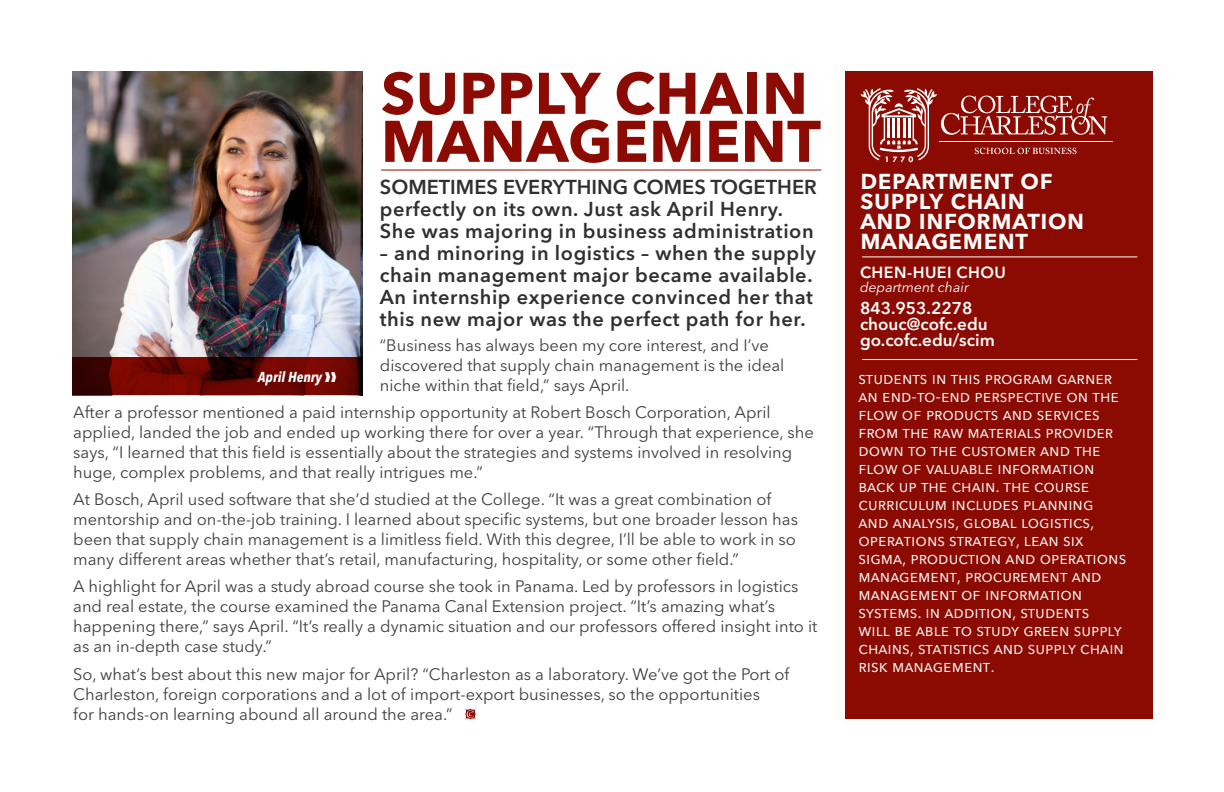
<style>
.page{position:relative;width:1224px;height:792px;background:#fff}
.page>*{position:absolute;margin:0;border:0;box-sizing:border-box;transform-origin:0 0}
.Sub_Subheads{font:700 58px/48px "Avenir Next LT Pro";letter-spacing:.01em;color:#8b0a02}
.Sub_Subheads-2{font:600 28px/20px "Avenir Next LT Pro";color:#fff}
.Intro_Paragraph{font:600 20px/22px "Avenir Next LT Pro";letter-spacing:.03em;color:#312f30}
.Intro_Paragraph-2{font:600 20px/22px "Avenir Next LT Pro";color:#312f30}
.Intro_Paragraph-3{font:17px/18px "Avenir Next LT Pro";color:#fff}
.Sub_Subheads-3{font:600 17px/16px "Avenir Next LT Pro";color:#fff}
.t1{font:16.4px/20px "Avenir Next LT Pro";color:#3e3e3f}
.Sub_Subheads-4{font:600 16px "Avenir Next LT Pro";letter-spacing:.03em;color:#fff}
.t2{font:italic 700 condensed 14.2px "Avenir Next LT Pro";color:#fff}
.Sub_Subheads-5{font:italic 14px "Avenir Next LT Pro";color:#fff}
</style>
<div class="page">
<div style="left:846px;top:71px;width:307px;height:648px;background:#8b0a02"></div>
<hr style="left:862px;top:359px;width:275px;height:1px;background:#fff">
<hr style="left:862px;top:257px;width:275px;height:1px;background:#fff">
<hr style="left:381px;top:170px;width:440px;height:1px;background:#8b0a02">
<img style="left:72px;top:71px;width:291px;height:287px">
<svg style="left:72px;top:358px;width:291px;height:37px;background:#5e0600"></svg>
<hr style="left:939px;top:141px;width:173px;height:1px;background:#fff">
<svg style="left:860px;top:88px;width:247px;height:74px"></svg>
<svg style="left:465px;top:709px;width:11px;height:11px"></svg>
<p class="Sub_Subheads" style="left:381px;top:69px;width:441px">SUPPLY CHAIN<br>MANAGEMENT</p>
<p class="Intro_Paragraph-2" style="left:380px;top:176px;width:438px">SOMETIMES EVERYTHING COMES TOGETHER perfectly on its own. Just ask April Henry.<br>She was majoring in business administration</p>
<p class="Intro_Paragraph" style="left:380px;top:242px;width:438px">– and minoring in logistics – when the supply chain management major became available.<br>An internship experience convinced her that this new major was the perfect path for her.</p>
<p class="t1" style="left:380px;top:335px;width:406px">“Business has always been my core interest, and I’ve discovered that supply chain management is the ideal niche within that field,” says April.</p>
<p class="t1" style="left:73px;top:402px;width:742px">After a professor mentioned a paid internship opportunity at Robert Bosch Corporation, April applied, landed the job and ended up working there for over a year. “Through that experience, she says, “I learned that this field is essentially about the strategies and systems involved in resolving huge, complex problems, and that really intrigues me.”</p>
<p class="t1" style="left:73px;top:489px;width:726px">At Bosch, April used software that she’d studied at the College. “It was a great combination of mentorship and on-the-job training. I learned about specific systems, but one broader lesson has been that supply chain management is a limitless field. With this degree, I’ll be able to work in so many different areas whether that’s retail, manufacturing, hospitality, or some other field.”</p>
<p class="t1" style="left:73px;top:577px;width:746px">A highlight for April was a study abroad course she took in Panama. Led by professors in logistics and real estate, the course examined the Panama Canal Extension project. “It’s amazing what’s happening there,” says April. “It’s really a dynamic situation and our professors offered insight into it as an in-depth case study.”</p>
<p class="t1" style="left:73px;top:664px;width:718px">So, what’s best about this new major for April? “Charleston as a laboratory. We’ve got the Port of<br>Charleston, foreign corporations and a lot of import-export businesses, so the opportunities<br>for hands-on learning abound all around the area.”</p>
<p class="t2" style="left:258px;top:368px;width:80px">April Henry ❱❱</p>
<p class="Sub_Subheads-2" style="left:860px;top:169px;width:226px">department of supply chain<br>and information management</p>
<p class="Sub_Subheads-4" style="left:860px;top:263px;width:148px">CHEN-HUEI CHOU</p>
<p class="Sub_Subheads-5" style="left:860px;top:279px;width:110px">department chair</p>
<p class="Sub_Subheads-3" style="left:860px;top:300px;width:136px">843.953.2278 chouc@cofc.edu go.cofc.edu/scim</p>
<p class="Intro_Paragraph-3" style="left:859px;top:369px;width:269px">students in this program garner an end-to-end perspective on the flow of products and services from the raw materials provider down to the customer and the flow of valuable information back up the chain. the course curriculum includes planning and analysis, global logistics, operations strategy, lean six sigma, production and operations management, procurement and management of information systems. in addition, students<br>will be able to study green supply chains, statistics and supply chain risk management.</p>
</div>
